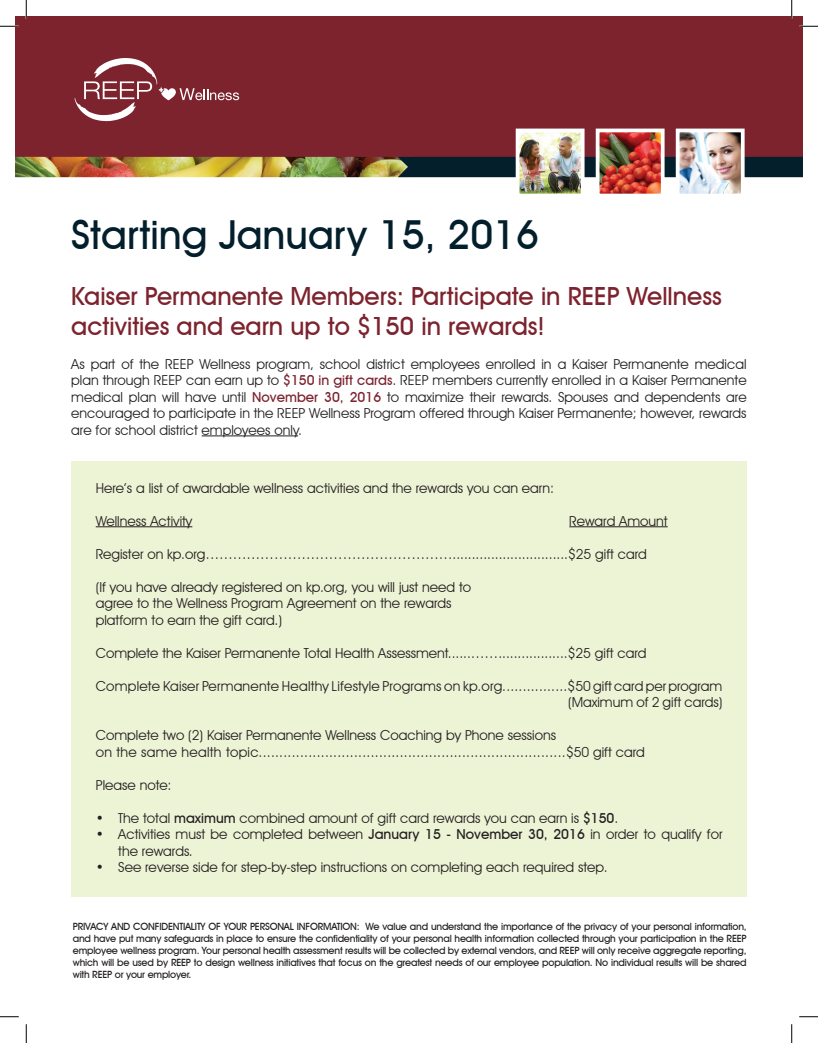
<style>
.page{position:relative;width:818px;height:1043px;background:#fff}
.page>*{position:absolute;margin:0;border:0;box-sizing:border-box;transform-origin:0 0}
.t1{font:500 40px "Avant Garde IT Cby BT";color:#031f2c}
.t2{font:500 25px/30px "Avant Garde IT Cby BT";color:#7c232e}
.t3{font:13.75px/16.5px "Avant Garde IT Cby BT";color:#231f20}
.t4{font:500 10px/12px "Avant Garde IT Cby BT";letter-spacing:-.02em;color:#231f20;text-align:justify}
.s1{font-weight:500;color:#7c232e}
.s2{font-weight:500}
</style>
<div class="page">
<hr style="left:202px;top:435px;width:96px;height:1px;background:#231f20">
<div style="left:71px;top:461px;width:675px;height:435px;background:#edf3d5"></div>
<hr style="left:96px;top:526px;width:96px;height:1px;background:#231f20">
<hr style="left:569px;top:526px;width:98px;height:1px;background:#231f20">
<div style="left:15px;top:16px;width:787px;height:141px;background:#7c232e"></div>
<svg style="left:74px;top:58px;width:165px;height:63px"></svg>
<img style="left:15px;top:157px;width:382px;height:20px">
<div style="left:397px;top:157px;width:405px;height:20px;background:#031f2c"></div>
<img style="left:680px;top:134px;width:59px;height:58px">
<div style="left:675px;top:129px;width:69px;height:68px;border:4px solid #fff"></div>
<img style="left:600px;top:134px;width:59px;height:58px">
<div style="left:595px;top:129px;width:69px;height:68px;border:4px solid #fff"></div>
<img style="left:520px;top:134px;width:59px;height:58px">
<div style="left:515px;top:129px;width:69px;height:68px;border:4px solid #fff"></div>
<svg style="left:0;top:25px;width:19px;height:2px"></svg>
<svg style="left:799px;top:25px;width:19px;height:2px"></svg>
<svg style="left:0;top:1016px;width:19px;height:1px"></svg>
<svg style="left:799px;top:1016px;width:19px;height:1px"></svg>
<svg style="left:25px;top:0;width:2px;height:19px"></svg>
<svg style="left:25px;top:1024px;width:2px;height:18px"></svg>
<svg style="left:790px;top:0;width:2px;height:19px"></svg>
<svg style="left:791px;top:1024px;width:1px;height:18px"></svg>
<p class="t1" style="left:71px;top:210px;width:469px">Starting January 15, 2016</p>
<p class="t2" style="left:71px;top:280px;width:652px">Kaiser Permanente Members: Participate in REEP Wellness activities and earn up to $150 in rewards!</p>
<p class="t3" style="left:71px;top:355px;width:677px;text-align:justify">As part of the REEP Wellness program, school district employees enrolled in a Kaiser Permanente medical plan through REEP can earn up to <span class="s1">$150 in gift cards</span>. REEP members currently enrolled in a Kaiser Permanente medical plan will have until <span class="s1">November 30, 2016</span> to maximize their rewards. Spouses and dependents are encouraged to participate in the REEP Wellness Program offered through Kaiser Permanente; however, rewards are for school district employees only.</p>
<p class="t3" style="left:96px;top:479px;width:460px">Here’s a list of awardable wellness activities and the rewards you can earn:</p>
<p class="t3" style="left:96px;top:512px;width:98px">Wellness Activity</p>
<p class="t3" style="left:569px;top:512px;width:100px">Reward Amount</p>
<p class="t3" style="left:96px;top:545px;width:552px">Register on kp.org………………………………………………..............................$25 gift card</p>
<p class="t3" style="left:96px;top:578px;width:377px">(If you have already registered on kp.org, you will just need to agree to the Wellness Program Agreement on the rewards platform to earn the gift card.)</p>
<p class="t3" style="left:96px;top:644px;width:552px">Complete the Kaiser Permanente Total Health Assessment......……..................$25 gift card</p>
<p class="t3" style="left:96px;top:677px;width:628px">Complete Kaiser Permanente Healthy Lifestyle Programs on kp.org................$50 gift card per program</p>
<p class="t3" style="left:568px;top:694px;width:156px">(Maximum of 2 gift cards)</p>
<p class="t3" style="left:96px;top:727px;width:550px">Complete two (2) Kaiser Permanente Wellness Coaching by Phone sessions<br>on the same health topic..........................................................................$50 gift card</p>
<p class="t3" style="left:96px;top:776px;width:77px">Please note:</p>
<p class="t3" style="left:96px;top:809px;width:524px">• The total <span class="s2">maximum</span> combined amount of gift card rewards you can earn is <span class="s2">$150</span>.</p>
<p class="t3" style="left:118px;top:826px;width:605px;text-indent:-22px">• Activities must be completed between <span class="s2">January 15 - November 30, 2016</span> in order to qualify for the rewards.</p>
<p class="t3" style="left:96px;top:859px;width:513px">• See reverse side for step-by-step instructions on completing each required step.</p>
<p class="t4" style="left:73px;top:920px;width:675px">PRIVACY AND CONFIDENTIALITY OF YOUR PERSONAL INFORMATION: We value and understand the importance of the privacy of your personal information, and have put many safeguards in place to ensure the confidentiality of your personal health information collected through your participation in the REEP employee wellness program. Your personal health assessment results will be collected by external vendors, and REEP will only receive aggregate reporting, which will be used by REEP to design wellness initiatives that focus on the greatest needs of our employee population. No individual results will be shared with REEP or your employer.</p>
</div>
